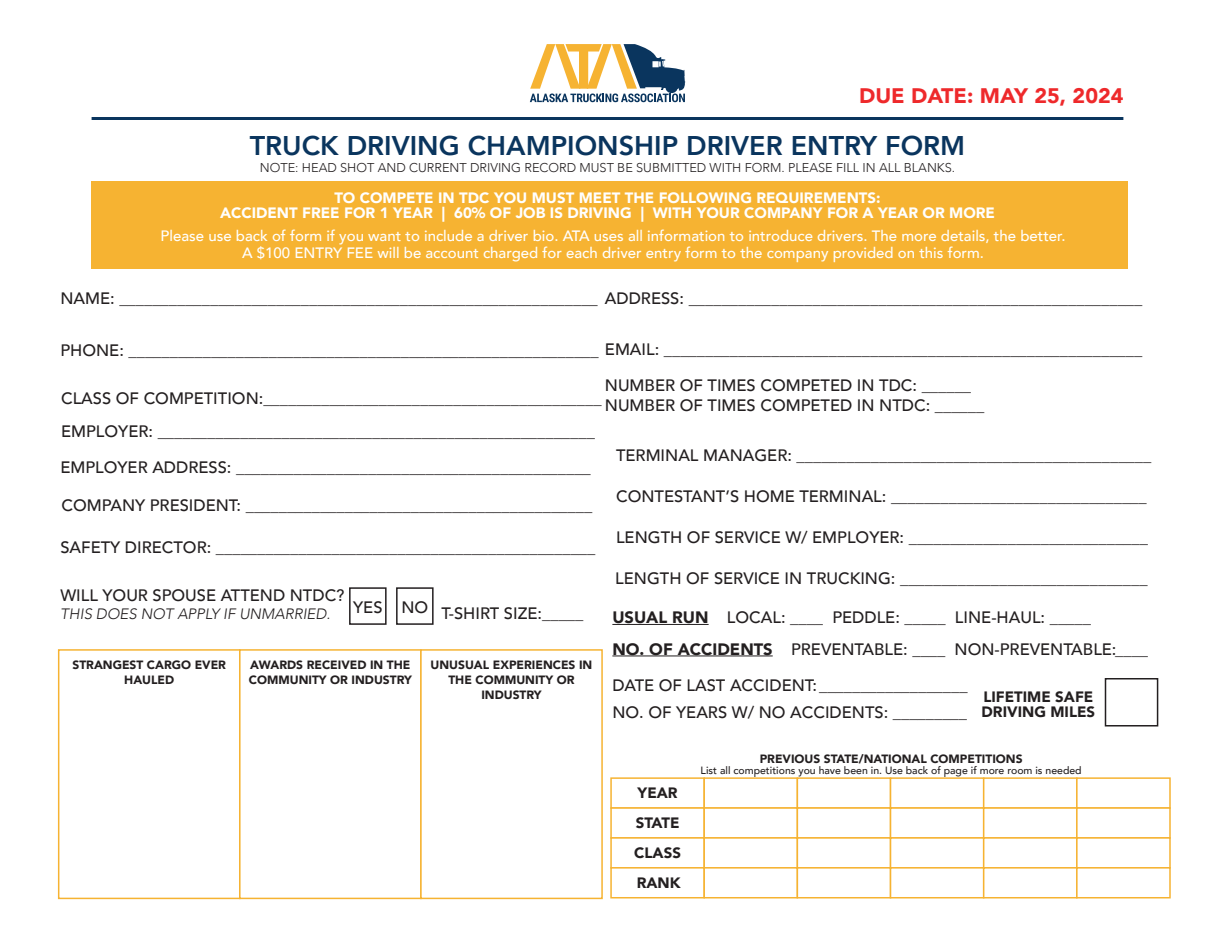
<style>
.page{position:relative;width:1215px;height:945px;background:#fff}
.page>*{position:absolute;margin:0;border:0;box-sizing:border-box;transform-origin:0 0}
.t1{font:800 27px "Avenir";color:#0a355e}
.t2{font:900 21px "Avenir";color:#ee292b}
.t3{font:500 16.5px/19.8px "Avenir";color:#231f20}
.t4{font:500 15px/16.5px "Avenir";color:#fff;text-align:center}
.t5{font:900 15px/15px "Avenir";color:#fff;text-align:center}
.t6{font:900 15px/29.8px "Avenir";color:#231f20}
.t7{font:italic 300 15px "Avenir";color:#231f20}
.t8{font:300 12.75px "Avenir";color:#231f20}
.t9{font:900 12px/15px "Avenir";color:#231f20;text-align:center}
.t10{font:500 10.5px "Avenir";color:#231f20}
.s1{font-weight:900}
</style>
<div class="page">
<svg style="left:530px;top:44px;width:155px;height:58px"></svg>
<hr style="left:92px;top:117px;width:1031px;height:3px;background:#0a355e">
<div style="left:349px;top:587px;width:38px;height:38px;border:2px solid #231f20"></div>
<div style="left:396px;top:587px;width:38px;height:38px;border:2px solid #231f20"></div>
<hr style="left:612px;top:624px;width:97px;height:1px;background:#231f20">
<hr style="left:612px;top:656px;width:161px;height:1px;background:#231f20">
<div style="left:1105px;top:678px;width:53px;height:49px;border:2px solid #231f20"></div>
<div style="left:58px;top:649px;width:183px;height:250px;background:#fff;border:2px solid #f6b332"></div>
<div style="left:239px;top:649px;width:183px;height:250px;background:#fff;border:2px solid #f6b332"></div>
<div style="left:420px;top:649px;width:183px;height:250px;background:#fff;border:2px solid #f6b332"></div>
<div style="left:610px;top:777px;width:95px;height:32px;background:#fff;border:2px solid #f6b332"></div>
<div style="left:703px;top:777px;width:95px;height:32px;background:#fff;border:2px solid #f6b332"></div>
<div style="left:797px;top:777px;width:94px;height:32px;background:#fff;border:2px solid #f6b332"></div>
<div style="left:890px;top:777px;width:94px;height:32px;background:#fff;border:2px solid #f6b332"></div>
<div style="left:983px;top:777px;width:95px;height:32px;background:#fff;border:2px solid #f6b332"></div>
<div style="left:1076px;top:777px;width:95px;height:32px;background:#fff;border:2px solid #f6b332"></div>
<div style="left:610px;top:807px;width:95px;height:32px;background:#fff;border:2px solid #f6b332"></div>
<div style="left:703px;top:807px;width:95px;height:32px;background:#fff;border:2px solid #f6b332"></div>
<div style="left:797px;top:807px;width:94px;height:32px;background:#fff;border:2px solid #f6b332"></div>
<div style="left:890px;top:807px;width:94px;height:32px;background:#fff;border:2px solid #f6b332"></div>
<div style="left:983px;top:807px;width:95px;height:32px;background:#fff;border:2px solid #f6b332"></div>
<div style="left:1076px;top:807px;width:95px;height:32px;background:#fff;border:2px solid #f6b332"></div>
<div style="left:610px;top:837px;width:95px;height:32px;background:#fff;border:2px solid #f6b332"></div>
<div style="left:703px;top:837px;width:95px;height:32px;background:#fff;border:2px solid #f6b332"></div>
<div style="left:797px;top:837px;width:94px;height:32px;background:#fff;border:2px solid #f6b332"></div>
<div style="left:890px;top:837px;width:94px;height:32px;background:#fff;border:2px solid #f6b332"></div>
<div style="left:983px;top:837px;width:95px;height:32px;background:#fff;border:2px solid #f6b332"></div>
<div style="left:1076px;top:837px;width:95px;height:32px;background:#fff;border:2px solid #f6b332"></div>
<div style="left:610px;top:867px;width:95px;height:31px;background:#fff;border:2px solid #f6b332"></div>
<div style="left:703px;top:867px;width:95px;height:31px;background:#fff;border:2px solid #f6b332"></div>
<div style="left:797px;top:867px;width:94px;height:31px;background:#fff;border:2px solid #f6b332"></div>
<div style="left:890px;top:867px;width:94px;height:31px;background:#fff;border:2px solid #f6b332"></div>
<div style="left:983px;top:867px;width:95px;height:31px;background:#fff;border:2px solid #f6b332"></div>
<div style="left:1076px;top:867px;width:95px;height:31px;background:#fff;border:2px solid #f6b332"></div>
<div style="left:92px;top:182px;width:1036px;height:87px;background:#f6b332"></div>
<p class="t2" style="left:859px;top:78px;width:266px">DUE DATE: MAY 25, 2024</p>
<h1 class="t1" style="left:250px;top:124px;width:717px">TRUCK DRIVING CHAMPIONSHIP DRIVER ENTRY FORM</h1>
<p class="t8" style="left:260px;top:160px;width:697px">NOTE: HEAD SHOT AND CURRENT DRIVING RECORD MUST BE SUBMITTED WITH FORM. PLEASE FILL IN ALL BLANKS.</p>
<p class="t5" style="left:220px;top:190px;width:776px">TO COMPETE IN TDC YOU MUST MEET THE FOLLOWING REQUIREMENTS:<br>ACCIDENT FREE FOR 1 YEAR | 60% OF JOB IS DRIVING | WITH YOUR COMPANY FOR A YEAR OR MORE</p>
<p class="t4" style="left:161px;top:227px;width:907px">Please use back of form if you want to include a driver bio. ATA uses all information to introduce drivers. The more details, the better.<br>A $100 ENTRY FEE will be account charged for each driver entry form to the company provided on this form.</p>
<p class="t3" style="left:60px;top:288px;width:1084px">NAME: __________________________________________________________ ADDRESS: _______________________________________________________</p>
<p class="t3" style="left:60px;top:338px;width:1083px">PHONE: _________________________________________________________ EMAIL: __________________________________________________________</p>
<p class="t3" style="left:605px;top:375px;width:381px">NUMBER OF TIMES COMPETED IN TDC: ______<br>NUMBER OF TIMES COMPETED IN NTDC: ______</p>
<p class="t3" style="left:61px;top:381px;width:542px;line-height:33px">CLASS OF COMPETITION:_________________________________________<br>EMPLOYER: _____________________________________________________</p>
<p class="t3" style="left:60px;top:457px;width:532px">EMPLOYER ADDRESS: ___________________________________________</p>
<p class="t3" style="left:616px;top:444px;width:537px">TERMINAL MANAGER: ___________________________________________</p>
<p class="t3" style="left:616px;top:485px;width:532px">CONTESTANT’S HOME TERMINAL: _______________________________</p>
<p class="t3" style="left:616px;top:527px;width:533px">LENGTH OF SERVICE W/ EMPLOYER: _____________________________</p>
<p class="t3" style="left:62px;top:495px;width:532px">COMPANY PRESIDENT: __________________________________________</p>
<p class="t3" style="left:60px;top:536px;width:537px">SAFETY DIRECTOR: ______________________________________________</p>
<p class="t3" style="left:60px;top:585px;width:286px">WILL YOUR SPOUSE ATTEND NTDC?</p>
<p class="t7" style="left:60px;top:605px;width:272px">THIS DOES NOT APPLY IF UNMARRIED.</p>
<p class="t3" style="left:353px;top:602px;width:232px">YES NO T-SHIRT SIZE:_____</p>
<p class="t9" style="left:72px;top:657px;width:155px">STRANGEST CARGO EVER<br>HAULED</p>
<p class="t9" style="left:249px;top:657px;width:164px;text-align:left">AWARDS RECEIVED IN THE<br>COMMUNITY OR INDUSTRY</p>
<p class="t9" style="left:431px;top:657px;width:163px">UNUSUAL EXPERIENCES IN<br>THE COMMUNITY OR<br>INDUSTRY</p>
<p class="t3" style="left:615px;top:568px;width:534px">LENGTH OF SERVICE IN TRUCKING: ______________________________</p>
<p class="t3" style="left:612px;top:601px;width:537px;line-height:31.5px"><span class="s1">USUAL RUN</span> LOCAL: ____ PEDDLE: _____ LINE-HAUL: _____<br><span class="s1">NO. OF ACCIDENTS</span> PREVENTABLE: ____ NON-PREVENTABLE:____</p>
<p class="t3" style="left:612px;top:671px;width:357px;line-height:27px">DATE OF LAST ACCIDENT:__________________<br>NO. OF YEARS W/ NO ACCIDENTS: _________</p>
<p class="t6" style="left:982px;top:689px;width:115px;line-height:15px">LIFETIME SAFE<br>DRIVING MILES</p>
<p class="t6" style="left:634px;top:777px;width:48px">YEAR<br>STATE<br>CLASS<br>RANK</p>
<p class="t9" style="left:760px;top:751px;width:264px">PREVIOUS STATE/NATIONAL COMPETITIONS</p>
<p class="t10" style="left:701px;top:761px;width:383px">List all competitions you have been in. Use back of page if more room is needed</p>
</div>
